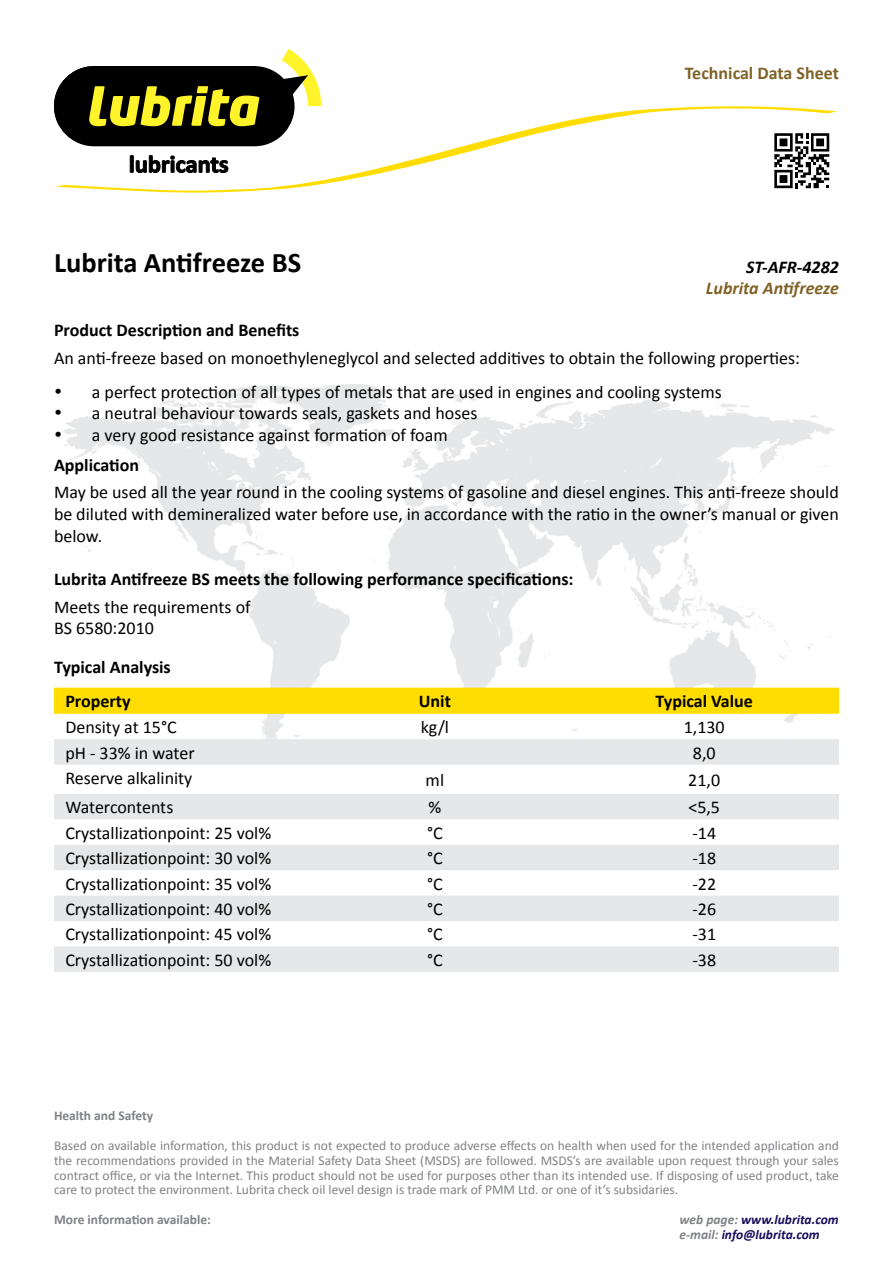
<style>
.page{position:relative;width:893px;height:1263px;background:#fff}
.page>*{position:absolute;margin:0;border:0;box-sizing:border-box;transform-origin:0 0}
.t1{font:700 28.5px "Calibri";color:#000}
.t2{font:18px/21.6px "Calibri";color:#000}
.t3{font:700 18px/34.2px "Calibri";color:#000}
.t4{font:700 18px "Calibri";color:#7f6227}
.t5{font:italic 700 18px "Calibri";color:#7f6227}
.t6{font:italic 700 18px "Calibri";color:#000}
.t7{font:13.5px/14.9px "Calibri";color:#808285;text-align:justify}
.t8{font:italic 700 13.5px/14.9px "Calibri";color:#150a59}
.t9{font:700 13.5px "Calibri";color:#808285}
.s1{font-weight:700}
.s2{color:#808285}
</style>
<div class="page">
<svg style="left:55px;top:105px;width:783px;height:88px"></svg>
<img style="left:54px;top:384px;width:785px;height:355px">
<div style="left:54px;top:688px;width:785px;height:26px;background:#fd0"></div>
<svg style="left:54px;top:739px;width:785px;height:233px;fill:#e6e7e8"></svg>
<svg style="left:774px;top:133px;width:55px;height:55px"></svg>
<svg style="left:54px;top:49px;width:267px;height:97px"></svg>
<svg style="left:130px;top:155px;width:98px;height:18px"></svg>
<p class="t4" style="left:685px;top:62px;width:155px">Technical Data Sheet</p>
<h1 class="t1" style="left:54px;top:245px;width:249px">Lubrita Antifreeze BS</h1>
<p class="t6" style="left:746px;top:256px;width:94px">ST-AFR-4282</p>
<p class="t5" style="left:706px;top:277px;width:135px">Lubrita Antifreeze</p>
<p class="t3" style="left:54px;top:312px;width:247px">Product Description and Benefits</p>
<p class="t2" style="left:54px;top:346px;width:747px">An anti-freeze based on monoethyleneglycol and selected additives to obtain the following properties:</p>
<p class="t2" style="left:54px;top:380px;width:669px">• a perfect protection of all types of metals that are used in engines and cooling systems</p>
<p class="t2" style="left:54px;top:401px;width:425px">• a neutral behaviour towards seals, gaskets and hoses</p>
<p class="t2" style="left:54px;top:419px;width:395px;line-height:30.2px">• a very good resistance against formation of foam<br><span class="s1">Application</span></p>
<p class="t2" style="left:54px;top:481px;width:786px;text-align:justify">May be used all the year round in the cooling systems of gasoline and diesel engines. This anti-freeze should be diluted with demineralized water before use, in accordance with the ratio in the owner’s manual or given below.</p>
<p class="t3" style="left:54px;top:561px;width:521px">Lubrita Antifreeze BS meets the following performance specifications:</p>
<p class="t2" style="left:54px;top:595px;width:198px">Meets the requirements of<br>BS 6580:2010</p>
<p class="t3" style="left:65px;top:649px;width:107px;text-indent:-11px">Typical Analysis<br>Property</p>
<p class="t3" style="left:419px;top:683px;width:34px">Unit</p>
<p class="t3" style="left:655px;top:683px;width:99px">Typical Value</p>
<p class="t2" style="left:65px;top:716px;width:113px">Density at 15°C</p>
<p class="t2" style="left:421px;top:716px;width:30px">kg/l</p>
<p class="t2" style="left:684px;top:716px;width:43px">1,130</p>
<p class="t2" style="left:65px;top:741px;width:131px">pH - 33% in water</p>
<p class="t2" style="left:693px;top:741px;width:24px">8,0</p>
<p class="t2" style="left:65px;top:766px;width:129px">Reserve alkalinity</p>
<p class="t2" style="left:426px;top:768px;width:20px">ml</p>
<p class="t2" style="left:688px;top:768px;width:33px">21,0</p>
<p class="t2" style="left:65px;top:796px;width:110px">Watercontents</p>
<p class="t2" style="left:428px;top:796px;width:14px">%</p>
<p class="t2" style="left:688px;top:796px;width:33px">&lt;5,5</p>
<p class="t2" style="left:65px;top:821px;width:207px">Crystallizationpoint: 25 vol%</p>
<p class="t2" style="left:427px;top:821px;width:17px">°C</p>
<p class="t2" style="left:692px;top:821px;width:25px">-14</p>
<p class="t2" style="left:65px;top:846px;width:207px">Crystallizationpoint: 30 vol%</p>
<p class="t2" style="left:427px;top:846px;width:17px">°C</p>
<p class="t2" style="left:692px;top:846px;width:25px">-18</p>
<p class="t2" style="left:65px;top:872px;width:207px">Crystallizationpoint: 35 vol%</p>
<p class="t2" style="left:427px;top:872px;width:17px">°C</p>
<p class="t2" style="left:692px;top:872px;width:25px">-22</p>
<p class="t2" style="left:65px;top:897px;width:207px">Crystallizationpoint: 40 vol%</p>
<p class="t2" style="left:427px;top:897px;width:17px">°C</p>
<p class="t2" style="left:692px;top:897px;width:25px">-26</p>
<p class="t2" style="left:65px;top:923px;width:207px">Crystallizationpoint: 45 vol%</p>
<p class="t2" style="left:427px;top:923px;width:17px">°C</p>
<p class="t2" style="left:692px;top:923px;width:25px">-31</p>
<p class="t2" style="left:65px;top:948px;width:207px">Crystallizationpoint: 50 vol%</p>
<p class="t2" style="left:427px;top:948px;width:17px">°C</p>
<p class="t2" style="left:692px;top:948px;width:25px">-38</p>
<p class="t9" style="left:54px;top:1107px;width:101px">Health and Safety</p>
<p class="t7" style="left:54px;top:1137px;width:786px">Based on available information, this product is not expected to produce adverse effects on health when used for the intended application and the recommendations provided in the Material Safety Data Sheet (MSDS) are followed. MSDS’s are available upon request through your sales contract office, or via the Internet. This product should not be used for purposes other than its intended use. If disposing of used product, take care to protect the environment. Lubrita check oil level design is trade mark of PMM Ltd. or one of it’s subsidaries.</p>
<p class="t9" style="left:54px;top:1211px;width:158px">More information available:</p>
<p class="t8" style="left:679px;top:1212px;width:161px"><span class="s2">web page:</span> www.lubrita.com <span class="s2">e-mail:</span> info@lubrita.com</p>
</div>
